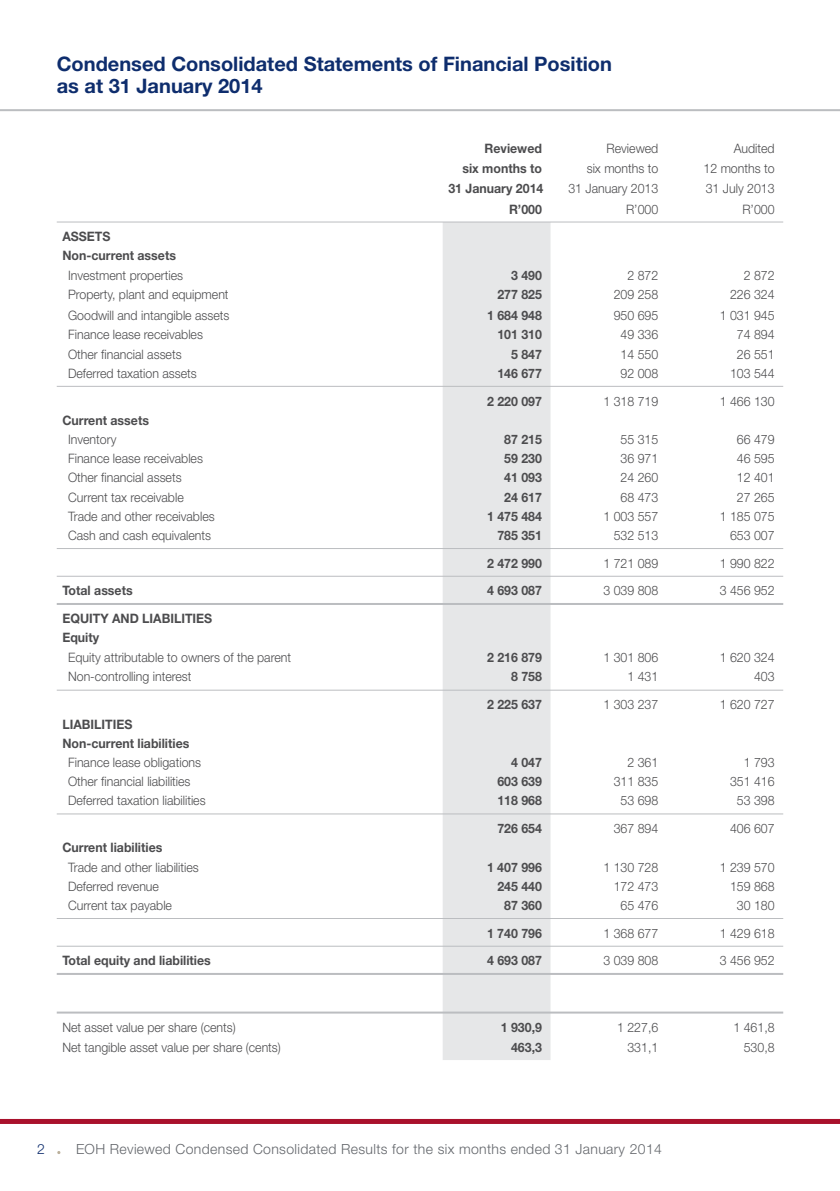
<style>
.page{position:relative;width:840px;height:1191px;background:#fff}
.page>*{position:absolute;margin:0;border:0;box-sizing:border-box;transform-origin:0 0}
.t1{font:700 20px/22px "Helvetica Neue LT Std";color:#0e2d6d}
.t2{font:300 14px "Helvetica Neue LT Std";letter-spacing:.025em;color:#63666b}
.t3{font:300 14px "Helvetica Neue LT Std";color:#0e2d6d}
.t4{font:300 13px "Helvetica Neue LT Std";color:#4c4c4e;scale:.95 1}
.t5{font:700 13px/19.2px "Helvetica Neue LT Std";color:#4c4c4e;scale:.95 1}
</style>
<div class="page">
<div style="left:0;top:1119px;width:839px;height:5px;background:#a9112c"></div>
<hr style="left:0;top:109px;width:839px;height:2px;background:#bbbdc0">
<div style="left:442px;top:222px;width:108px;height:838px;background:#e6e7e8"></div>
<hr style="left:57px;top:386px;width:725px;height:1px;background:#bbbdc0">
<hr style="left:57px;top:603px;width:725px;height:2px;background:#bbbdc0">
<hr style="left:57px;top:813px;width:725px;height:1px;background:#bbbdc0">
<hr style="left:57px;top:1011px;width:725px;height:2px;background:#bbbdc0">
<hr style="left:57px;top:221px;width:725px;height:1px;background:#bbbdc0">
<hr style="left:57px;top:548px;width:725px;height:1px;background:#bbbdc0">
<hr style="left:57px;top:576px;width:725px;height:1px;background:#bbbdc0">
<hr style="left:57px;top:689px;width:725px;height:1px;background:#bbbdc0">
<hr style="left:57px;top:918px;width:725px;height:1px;background:#bbbdc0">
<hr style="left:57px;top:945px;width:725px;height:1px;background:#bbbdc0">
<hr style="left:57px;top:973px;width:725px;height:2px;background:#bbbdc0">
<h1 class="t1" style="left:57px;top:55px;width:556px">Condensed Consolidated Statements of Financial Position as at 31 January 2014</h1>
<p class="t5" style="left:484px;top:141px;width:62px">Reviewed</p>
<p class="t4" style="left:606px;top:144px;width:56px">Reviewed</p>
<p class="t4" style="left:733px;top:144px;width:45px">Audited</p>
<p class="t5" style="left:462px;top:161px;width:85px">six months to</p>
<p class="t4" style="left:586px;top:164px;width:77px">six months to</p>
<p class="t4" style="left:703px;top:164px;width:76px">12 months to</p>
<p class="t5" style="left:448px;top:181px;width:101px">31 January 2014</p>
<p class="t4" style="left:568px;top:184px;width:96px">31 January 2013</p>
<p class="t4" style="left:705px;top:184px;width:74px">31 July 2013</p>
<p class="t5" style="left:508px;top:201px;width:36px">R’000</p>
<p class="t4" style="left:625px;top:204px;width:35px">R’000</p>
<p class="t4" style="left:742px;top:204px;width:35px">R’000</p>
<p class="t5" style="left:62px;top:228px;width:121px">ASSETS<br>Non-current assets</p>
<p class="t4" style="left:68px;top:270px;width:122px">Investment properties</p>
<p class="t5" style="left:511px;top:267px;width:34px">3 490</p>
<p class="t4" style="left:627px;top:270px;width:34px">2 872</p>
<p class="t4" style="left:743px;top:270px;width:34px">2 872</p>
<p class="t4" style="left:68px;top:290px;width:170px">Property, plant and equipment</p>
<p class="t5" style="left:497px;top:286px;width:48px">277 825</p>
<p class="t4" style="left:613px;top:290px;width:48px">209 258</p>
<p class="t4" style="left:729px;top:290px;width:48px">226 324</p>
<p class="t4" style="left:68px;top:311px;width:171px">Goodwill and intangible assets</p>
<p class="t5" style="left:486px;top:307px;width:59px">1 684 948</p>
<p class="t4" style="left:613px;top:311px;width:48px">950 695</p>
<p class="t4" style="left:719px;top:311px;width:59px">1 031 945</p>
<p class="t4" style="left:68px;top:330px;width:143px">Finance lease receivables</p>
<p class="t5" style="left:497px;top:327px;width:48px">101 310</p>
<p class="t4" style="left:620px;top:330px;width:41px">49 336</p>
<p class="t4" style="left:736px;top:330px;width:41px">74 894</p>
<p class="t4" style="left:68px;top:349px;width:121px">Other financial assets</p>
<p class="t5" style="left:511px;top:346px;width:34px">5 847</p>
<p class="t4" style="left:620px;top:349px;width:41px">14 550</p>
<p class="t4" style="left:736px;top:349px;width:41px">26 551</p>
<p class="t4" style="left:68px;top:368px;width:137px">Deferred taxation assets</p>
<p class="t5" style="left:497px;top:365px;width:48px">146 677</p>
<p class="t4" style="left:620px;top:368px;width:41px">92 008</p>
<p class="t4" style="left:729px;top:368px;width:48px">103 544</p>
<p class="t5" style="left:486px;top:393px;width:59px">2 220 097</p>
<p class="t4" style="left:603px;top:396px;width:59px">1 318 719</p>
<p class="t4" style="left:719px;top:396px;width:59px">1 466 130</p>
<p class="t5" style="left:62px;top:412px;width:93px">Current assets</p>
<p class="t4" style="left:68px;top:435px;width:52px">Inventory</p>
<p class="t5" style="left:504px;top:431px;width:41px">87 215</p>
<p class="t4" style="left:620px;top:435px;width:41px">55 315</p>
<p class="t4" style="left:736px;top:435px;width:41px">66 479</p>
<p class="t4" style="left:68px;top:454px;width:143px">Finance lease receivables</p>
<p class="t5" style="left:504px;top:450px;width:41px">59 230</p>
<p class="t4" style="left:620px;top:454px;width:41px">36 971</p>
<p class="t4" style="left:736px;top:454px;width:41px">46 595</p>
<p class="t4" style="left:68px;top:473px;width:121px">Other financial assets</p>
<p class="t5" style="left:504px;top:470px;width:41px">41 093</p>
<p class="t4" style="left:620px;top:473px;width:41px">24 260</p>
<p class="t4" style="left:736px;top:473px;width:41px">12 401</p>
<p class="t4" style="left:68px;top:492px;width:123px">Current tax receivable</p>
<p class="t5" style="left:504px;top:489px;width:41px">24 617</p>
<p class="t4" style="left:620px;top:492px;width:41px">68 473</p>
<p class="t4" style="left:736px;top:492px;width:41px">27 265</p>
<p class="t4" style="left:68px;top:511px;width:156px">Trade and other receivables</p>
<p class="t5" style="left:486px;top:508px;width:59px">1 475 484</p>
<p class="t4" style="left:603px;top:511px;width:59px">1 003 557</p>
<p class="t4" style="left:719px;top:511px;width:59px">1 185 075</p>
<p class="t4" style="left:68px;top:531px;width:152px">Cash and cash equivalents</p>
<p class="t5" style="left:497px;top:527px;width:48px">785 351</p>
<p class="t4" style="left:613px;top:531px;width:48px">532 513</p>
<p class="t4" style="left:729px;top:531px;width:48px">653 007</p>
<p class="t5" style="left:486px;top:555px;width:59px">2 472 990</p>
<p class="t4" style="left:603px;top:558px;width:59px">1 721 089</p>
<p class="t4" style="left:719px;top:558px;width:59px">1 990 822</p>
<p class="t5" style="left:62px;top:583px;width:75px">Total assets</p>
<p class="t5" style="left:486px;top:583px;width:59px">4 693 087</p>
<p class="t4" style="left:603px;top:586px;width:59px">3 039 808</p>
<p class="t4" style="left:719px;top:586px;width:59px">3 456 952</p>
<p class="t5" style="left:62px;top:610px;width:159px">EQUITY AND LIABILITIES<br>Equity</p>
<p class="t4" style="left:68px;top:652px;width:236px">Equity attributable to owners of the parent</p>
<p class="t5" style="left:486px;top:649px;width:59px">2 216 879</p>
<p class="t4" style="left:603px;top:652px;width:59px">1 301 806</p>
<p class="t4" style="left:719px;top:652px;width:59px">1 620 324</p>
<p class="t4" style="left:68px;top:671px;width:131px">Non-controlling interest</p>
<p class="t5" style="left:511px;top:668px;width:34px">8 758</p>
<p class="t4" style="left:627px;top:671px;width:34px">1 431</p>
<p class="t4" style="left:753px;top:671px;width:23px">403</p>
<p class="t5" style="left:486px;top:696px;width:59px">2 225 637</p>
<p class="t4" style="left:603px;top:700px;width:59px">1 303 237</p>
<p class="t4" style="left:719px;top:700px;width:59px">1 620 727</p>
<p class="t5" style="left:62px;top:716px;width:135px">LIABILITIES<br>Non-current liabilities</p>
<p class="t4" style="left:68px;top:757px;width:141px">Finance lease obligations</p>
<p class="t5" style="left:511px;top:754px;width:34px">4 047</p>
<p class="t4" style="left:627px;top:757px;width:34px">2 361</p>
<p class="t4" style="left:743px;top:757px;width:34px">1 793</p>
<p class="t4" style="left:68px;top:777px;width:130px">Other financial liabilities</p>
<p class="t5" style="left:497px;top:773px;width:48px">603 639</p>
<p class="t4" style="left:613px;top:777px;width:48px">311 835</p>
<p class="t4" style="left:729px;top:777px;width:48px">351 416</p>
<p class="t4" style="left:68px;top:796px;width:146px">Deferred taxation liabilities</p>
<p class="t5" style="left:497px;top:792px;width:48px">118 968</p>
<p class="t4" style="left:620px;top:796px;width:41px">53 698</p>
<p class="t4" style="left:736px;top:796px;width:41px">53 398</p>
<p class="t5" style="left:497px;top:820px;width:48px">726 654</p>
<p class="t4" style="left:613px;top:824px;width:48px">367 894</p>
<p class="t4" style="left:729px;top:824px;width:48px">406 607</p>
<p class="t5" style="left:62px;top:839px;width:107px">Current liabilities</p>
<p class="t4" style="left:68px;top:862px;width:139px">Trade and other liabilities</p>
<p class="t5" style="left:486px;top:859px;width:59px">1 407 996</p>
<p class="t4" style="left:603px;top:862px;width:59px">1 130 728</p>
<p class="t4" style="left:719px;top:862px;width:59px">1 239 570</p>
<p class="t4" style="left:68px;top:881px;width:97px">Deferred revenue</p>
<p class="t5" style="left:497px;top:878px;width:48px">245 440</p>
<p class="t4" style="left:613px;top:881px;width:48px">172 473</p>
<p class="t4" style="left:729px;top:881px;width:48px">159 868</p>
<p class="t4" style="left:68px;top:900px;width:111px">Current tax payable</p>
<p class="t5" style="left:504px;top:897px;width:41px">87 360</p>
<p class="t4" style="left:620px;top:900px;width:41px">65 476</p>
<p class="t4" style="left:736px;top:900px;width:41px">30 180</p>
<p class="t5" style="left:486px;top:925px;width:59px">1 740 796</p>
<p class="t4" style="left:603px;top:928px;width:59px">1 368 677</p>
<p class="t4" style="left:719px;top:928px;width:59px">1 429 618</p>
<p class="t5" style="left:62px;top:952px;width:158px">Total equity and liabilities</p>
<p class="t5" style="left:486px;top:952px;width:59px">4 693 087</p>
<p class="t4" style="left:603px;top:956px;width:59px">3 039 808</p>
<p class="t4" style="left:719px;top:956px;width:59px">3 456 952</p>
<p class="t4" style="left:62px;top:1022px;width:184px">Net asset value per share (cents)</p>
<p class="t5" style="left:500px;top:1019px;width:45px">1 930,9</p>
<p class="t4" style="left:616px;top:1022px;width:45px">1 227,6</p>
<p class="t4" style="left:733px;top:1022px;width:45px">1 461,8</p>
<p class="t4" style="left:62px;top:1042px;width:231px">Net tangible asset value per share (cents)</p>
<p class="t5" style="left:511px;top:1038px;width:34px">463,3</p>
<p class="t4" style="left:627px;top:1042px;width:34px">331,1</p>
<p class="t4" style="left:743px;top:1042px;width:34px">530,8</p>
<p class="t3" style="left:37px;top:1143px;width:9px">2</p>
<p class="t2" style="left:76px;top:1143px;width:587px">EOH Reviewed Condensed Consolidated Results for the six months ended 31 January 2014</p>
</div>
